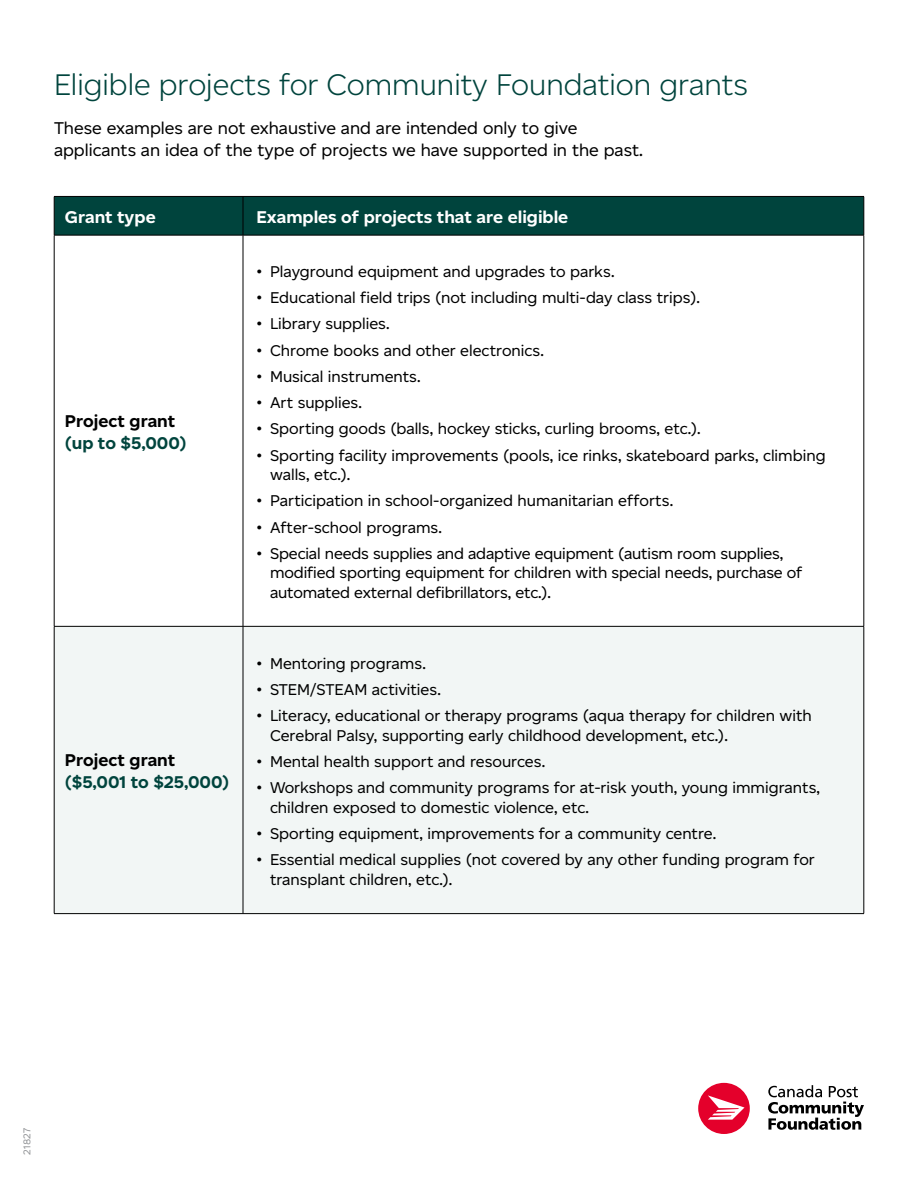
<style>
.page{position:relative;width:918px;height:1188px;background:#fff}
.page>*{position:absolute;margin:0;border:0;box-sizing:border-box;transform-origin:0 0}
.t1{font:300 31.5px "Canadiana Text";color:#00443d}
.Body{font:18px/22.5px "Canadiana Text";color:#000}
.Body-2{font:700 18px "Canadiana Text";color:#fff}
.Body-3{font:700 18px/22.5px "Canadiana Text";color:#00443d}
.Body-4{font:700 18px/22.5px "Canadiana Text";color:#000}
.Bullet{font:16.5px/19.5px "Canadiana Text";color:#000}
.t2{font:10.5px "Canadiana Text";color:#939598}
.s1{color:#00443d}
.s2{color:#000}
</style>
<div class="page">
<div style="left:55px;top:197px;width:809px;height:38px;background:#00443d"></div>
<div style="left:55px;top:627px;width:809px;height:286px;background:#f2f6f5"></div>
<hr style="left:54px;top:196px;width:189px;height:1px;background:#000">
<hr style="left:54px;top:197px;width:1px;height:38px;background:#000">
<hr style="left:243px;top:196px;width:621px;height:1px;background:#000">
<hr style="left:243px;top:197px;width:1px;height:38px;background:#000">
<hr style="left:864px;top:197px;width:1px;height:38px;background:#000">
<hr style="left:54px;top:235px;width:189px;height:1px;background:#000">
<hr style="left:54px;top:235px;width:1px;height:391px;background:#000">
<hr style="left:243px;top:235px;width:621px;height:1px;background:#000">
<hr style="left:243px;top:235px;width:1px;height:391px;background:#000">
<hr style="left:864px;top:235px;width:1px;height:391px;background:#000">
<hr style="left:54px;top:626px;width:189px;height:1px;background:#000">
<hr style="left:54px;top:627px;width:1px;height:286px;background:#000">
<hr style="left:243px;top:626px;width:621px;height:1px;background:#000">
<hr style="left:243px;top:627px;width:1px;height:286px;background:#000">
<hr style="left:864px;top:627px;width:1px;height:286px;background:#000">
<hr style="left:54px;top:913px;width:189px;height:1px;background:#000">
<hr style="left:243px;top:913px;width:621px;height:1px;background:#000">
<svg style="left:768px;top:1085px;width:96px;height:45px"></svg>
<div style="left:698px;top:1083px;width:52px;height:51px;background:#e4002b;border-radius:50%"></div>
<svg style="left:708px;top:1095px;width:37px;height:25px"></svg>
<h1 class="t1" style="left:54px;top:67px;width:696px">Eligible projects for Community Foundation grants</h1>
<p class="Body" style="left:54px;top:116px;width:590px">These examples are not exhaustive and are intended only to give applicants an idea of the type of projects we have supported in the past.</p>
<p class="Body-2" style="left:65px;top:206px;width:92px">Grant type</p>
<p class="Body-2" style="left:257px;top:206px;width:313px">Examples of projects that are eligible</p>
<p class="Body-4" style="left:65px;top:409px;width:123px">Project grant <span class="s1">(up to $5,000)</span></p>
<p class="Body-3" style="left:65px;top:749px;width:166px"><span class="s2">Project grant </span>($5,001 to $25,000)</p>
<h1 class="Bullet" style="left:256px;top:262px;width:360px">• Playground equipment and upgrades to parks.</h1>
<h1 class="Bullet" style="left:256px;top:288px;width:445px">• Educational field trips (not including multi-day class trips).</h1>
<h1 class="Bullet" style="left:256px;top:314px;width:135px">• Library supplies.</h1>
<h1 class="Bullet" style="left:256px;top:340px;width:289px">• Chrome books and other electronics.</h1>
<h1 class="Bullet" style="left:256px;top:367px;width:166px">• Musical instruments.</h1>
<h1 class="Bullet" style="left:256px;top:393px;width:107px">• Art supplies.</h1>
<h1 class="Bullet" style="left:256px;top:419px;width:446px">• Sporting goods (balls, hockey sticks, curling brooms, etc.).</h1>
<h1 class="Bullet" style="left:270px;top:445px;width:557px;text-indent:-14px">• Sporting facility improvements (pools, ice rinks, skateboard parks, climbing walls, etc.).</h1>
<h1 class="Bullet" style="left:256px;top:491px;width:418px">• Participation in school-organized humanitarian efforts.</h1>
<h1 class="Bullet" style="left:256px;top:517px;width:187px">• After-school programs.</h1>
<h1 class="Bullet" style="left:270px;top:544px;width:534px;text-indent:-14px">• Special needs supplies and adaptive equipment (autism room supplies, modified sporting equipment for children with special needs, purchase of automated external defibrillators, etc.).</h1>
<h1 class="Bullet" style="left:256px;top:653px;width:171px">• Mentoring programs.</h1>
<h1 class="Bullet" style="left:256px;top:680px;width:186px">• STEM/STEAM activities.</h1>
<h1 class="Bullet" style="left:270px;top:706px;width:543px;text-indent:-14px">• Literacy, educational or therapy programs (aqua therapy for children with<br>Cerebral Palsy, supporting early childhood development, etc.).</h1>
<h1 class="Bullet" style="left:256px;top:752px;width:290px">• Mental health support and resources.</h1>
<h1 class="Bullet" style="left:270px;top:778px;width:552px;text-indent:-14px">• Workshops and community programs for at-risk youth, young immigrants, children exposed to domestic violence, etc.</h1>
<h1 class="Bullet" style="left:256px;top:824px;width:461px">• Sporting equipment, improvements for a community centre.</h1>
<h1 class="Bullet" style="left:270px;top:850px;width:546px;text-indent:-14px">• Essential medical supplies (not covered by any other funding program for transplant children, etc.).</h1>
<p class="t2" style="left:21px;top:1155px;width:28px;rotate:-90deg">21827</p>
</div>
